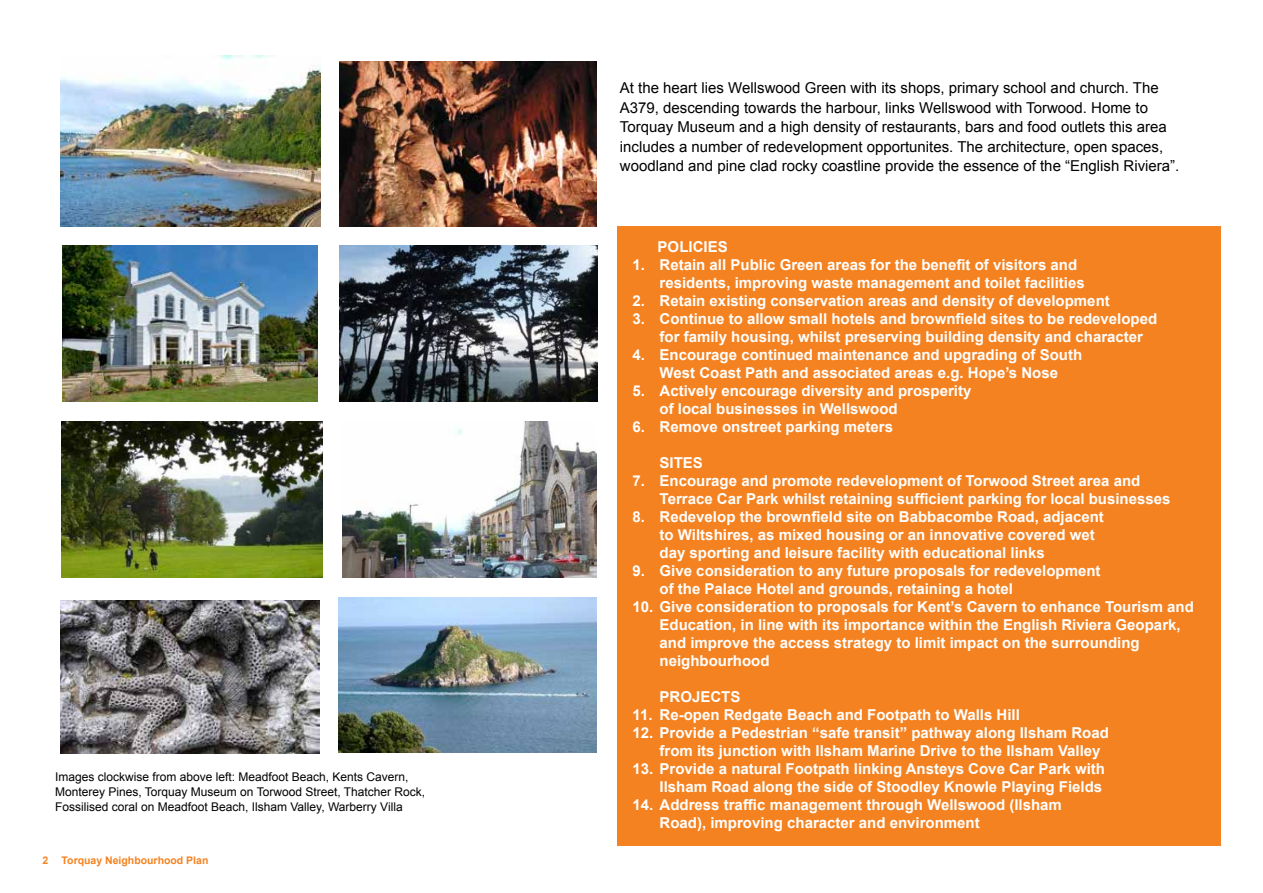
<style>
.page{position:relative;width:1263px;height:893px;background:#fff}
.page>*{position:absolute;margin:0;border:0;box-sizing:border-box;transform-origin:0 0}
.t1{font:700 15px/18px "Arial";color:#fff}
.t2{font:15px/19.5px "Arial";color:#000}
.t3{font:12px/15px "Arial";color:#000}
.t4{font:700 10.5px "Arial";color:#f58220}
</style>
<div class="page">
<div style="left:617px;top:226px;width:603px;height:620px;background:#f58220"></div>
<img style="left:62px;top:246px;width:256px;height:155px">
<img style="left:339px;top:62px;width:258px;height:164px">
<img style="left:61px;top:601px;width:259px;height:152px">
<img style="left:62px;top:421px;width:260px;height:156px">
<img style="left:61px;top:56px;width:259px;height:170px">
<img style="left:342px;top:421px;width:255px;height:157px">
<img style="left:338px;top:597px;width:259px;height:155px">
<img style="left:339px;top:246px;width:259px;height:156px">
<p class="t3" style="left:55px;top:770px;width:372px">Images clockwise from above left: Meadfoot Beach, Kents Cavern,<br>Monterey Pines, Torquay Museum on Torwood Street, Thatcher Rock,<br>Fossilised coral on Meadfoot Beach, Ilsham Valley, Warberry Villa</p>
<p class="t4" style="left:43px;top:853px;width:7px">2</p>
<p class="t4" style="left:62px;top:853px;width:148px">Torquay Neighbourhood Plan</p>
<p class="t2" style="left:620px;top:79px;width:561px">At the heart lies Wellswood Green with its shops, primary school and church. The A379, descending towards the harbour, links Wellswood with Torwood. Home to Torquay Museum and a high density of restaurants, bars and food outlets this area includes a number of redevelopment opportunites. The architecture, open spaces, woodland and pine clad rocky coastline provide the essence of the “English Riviera”.</p>
<p class="t1" style="left:658px;top:239px;width:72px">POLICIES</p>
<p class="t1" style="left:660px;top:257px;width:427px;text-indent:-27px">1. Retain all Public Green areas for the benefit of visitors and residents, improving waste management and toilet facilities</p>
<p class="t1" style="left:633px;top:293px;width:479px">2. Retain existing conservation areas and density of development</p>
<p class="t1" style="left:660px;top:311px;width:499px;text-indent:-27px">3. Continue to allow small hotels and brownfield sites to be redeveloped for family housing, whilst preserving building density and character</p>
<p class="t1" style="left:633px;top:347px;width:451px;text-align:center">4. Encourage continued maintenance and upgrading of South<br>West Coast Path and associated areas e.g. Hope’s Nose</p>
<p class="t1" style="left:660px;top:383px;width:313px;text-indent:-27px">5. Actively encourage diversity and prosperity of local businesses in Wellswood</p>
<p class="t1" style="left:633px;top:419px;width:262px">6. Remove onstreet parking meters</p>
<p class="t1" style="left:660px;top:455px;width:45px">SITES</p>
<p class="t1" style="left:660px;top:473px;width:512px;text-indent:-27px">7. Encourage and promote redevelopment of Torwood Street area and<br>Terrace Car Park whilst retaining sufficient parking for local businesses</p>
<p class="t1" style="left:660px;top:509px;width:446px;text-indent:-27px">8. Redevelop the brownfield site on Babbacombe Road, adjacent to Wiltshires, as mixed housing or an innovative covered wet day sporting and leisure facility with educational links</p>
<p class="t1" style="left:660px;top:563px;width:442px;text-indent:-27px">9. Give consideration to any future proposals for redevelopment of the Palace Hotel and grounds, retaining a hotel</p>
<p class="t1" style="left:660px;top:599px;width:536px;text-indent:-27px">10. Give consideration to proposals for Kent’s Cavern to enhance Tourism and Education, in line with its importance within the English Riviera Geopark, and improve the access strategy to limit impact on the surrounding neighbourhood</p>
<p class="t1" style="left:660px;top:689px;width:82px">PROJECTS</p>
<p class="t1" style="left:633px;top:707px;width:389px">11. Re-open Redgate Beach and Footpath to Walls Hill</p>
<p class="t1" style="left:660px;top:725px;width:451px;text-indent:-27px">12. Provide a Pedestrian “safe transit” pathway along Ilsham Road from its junction with Ilsham Marine Drive to the Ilsham Valley</p>
<p class="t1" style="left:633px;top:761px;width:474px;text-align:right">13. Provide a natural Footpath linking Ansteys Cove Car Park with<br>Ilsham Road along the side of Stoodley Knowle Playing Fields</p>
<p class="t1" style="left:660px;top:797px;width:404px;text-indent:-27px">14. Address traffic management through Wellswood (Ilsham<br>Road), improving character and environment</p>
</div>
